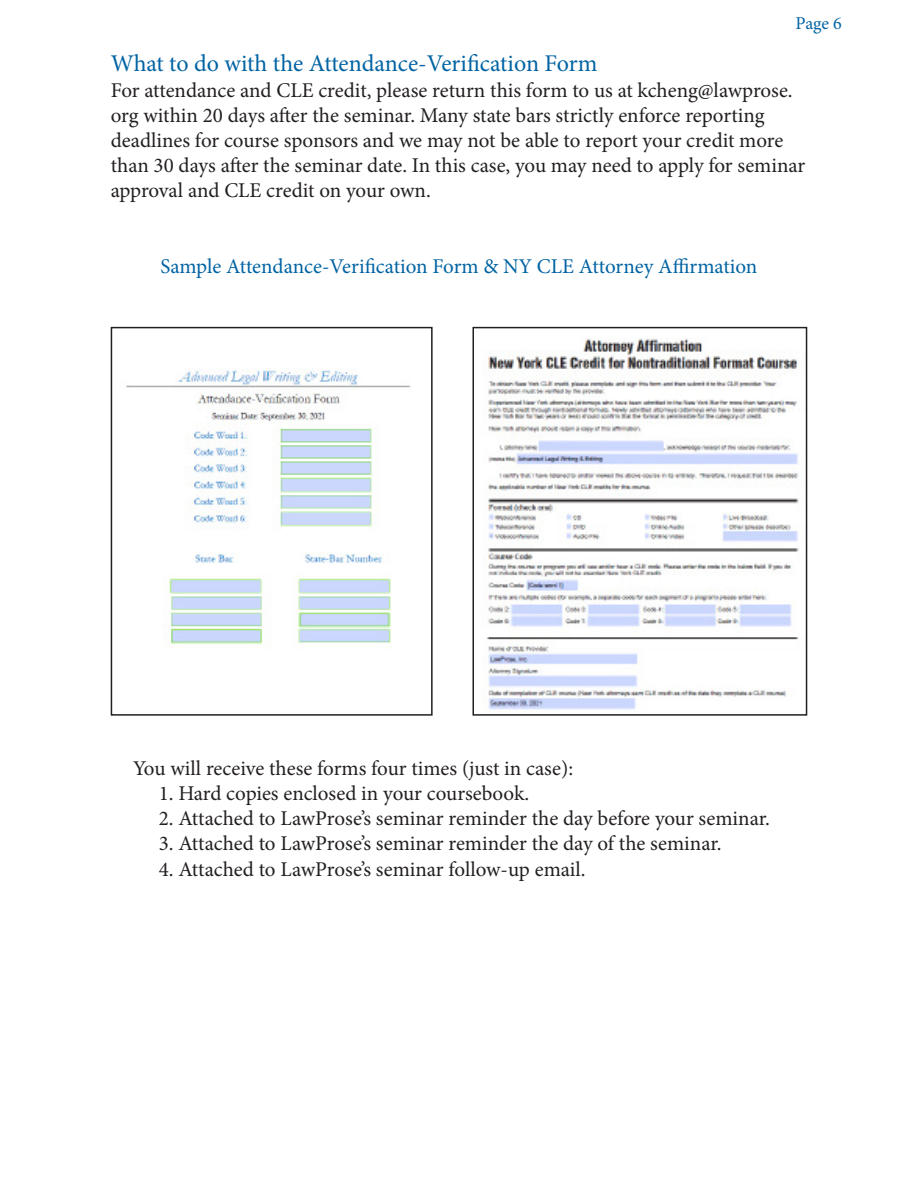
<style>
.page{position:relative;width:918px;height:1188px;background:#fff}
.page>*{position:absolute;margin:0;border:0;box-sizing:border-box;transform-origin:0 0}
.t1{font:24px "Minion Pro";letter-spacing:-.005em;color:#0163a3}
.t2{font:21px/25.2px "Minion Pro";letter-spacing:-.005em;color:#231f20}
.t3{font:21px "Minion Pro";letter-spacing:-.005em;color:#0163a3}
.t4{font:18px "Minion Pro";color:#0163a3}
</style>
<div class="page">
<img style="left:126px;top:368px;width:285px;height:281px">
<div style="left:111px;top:327px;width:322px;height:389px;border:2px solid #231f20"></div>
<img style="left:486px;top:338px;width:313px;height:372px">
<div style="left:473px;top:327px;width:334px;height:389px;border:2px solid #231f20"></div>
<p class="t4" style="left:796px;top:16px;width:48px">Page 6</p>
<p class="t1" style="left:111px;top:54px;width:488px">What to do with the Attendance-Verification Form</p>
<p class="t2" style="left:111px;top:79px;width:696px">For attendance and CLE credit, please return this form to us at kcheng@lawprose. org within 20 days after the seminar. Many state bars strictly enforce reporting deadlines for course sponsors and we may not be able to report your credit more than 30 days after the seminar date. In this case, you may need to apply for seminar approval and CLE credit on your own.</p>
<p class="t3" style="left:161px;top:258px;width:598px">Sample Attendance-Verification Form &amp; NY CLE Attorney Affirmation</p>
<p class="t2" style="left:133px;top:757px;width:441px">You will receive these forms four times (just in case):</p>
<p class="t2" style="left:159px;top:783px;width:372px">1. Hard copies enclosed in your coursebook.</p>
<p class="t2" style="left:159px;top:808px;width:613px">2. Attached to LawProse’s seminar reminder the day before your seminar.</p>
<p class="t2" style="left:159px;top:833px;width:564px">3. Attached to LawProse’s seminar reminder the day of the seminar.</p>
<p class="t2" style="left:159px;top:858px;width:428px">4. Attached to LawProse’s seminar follow-up email.</p>
</div>
